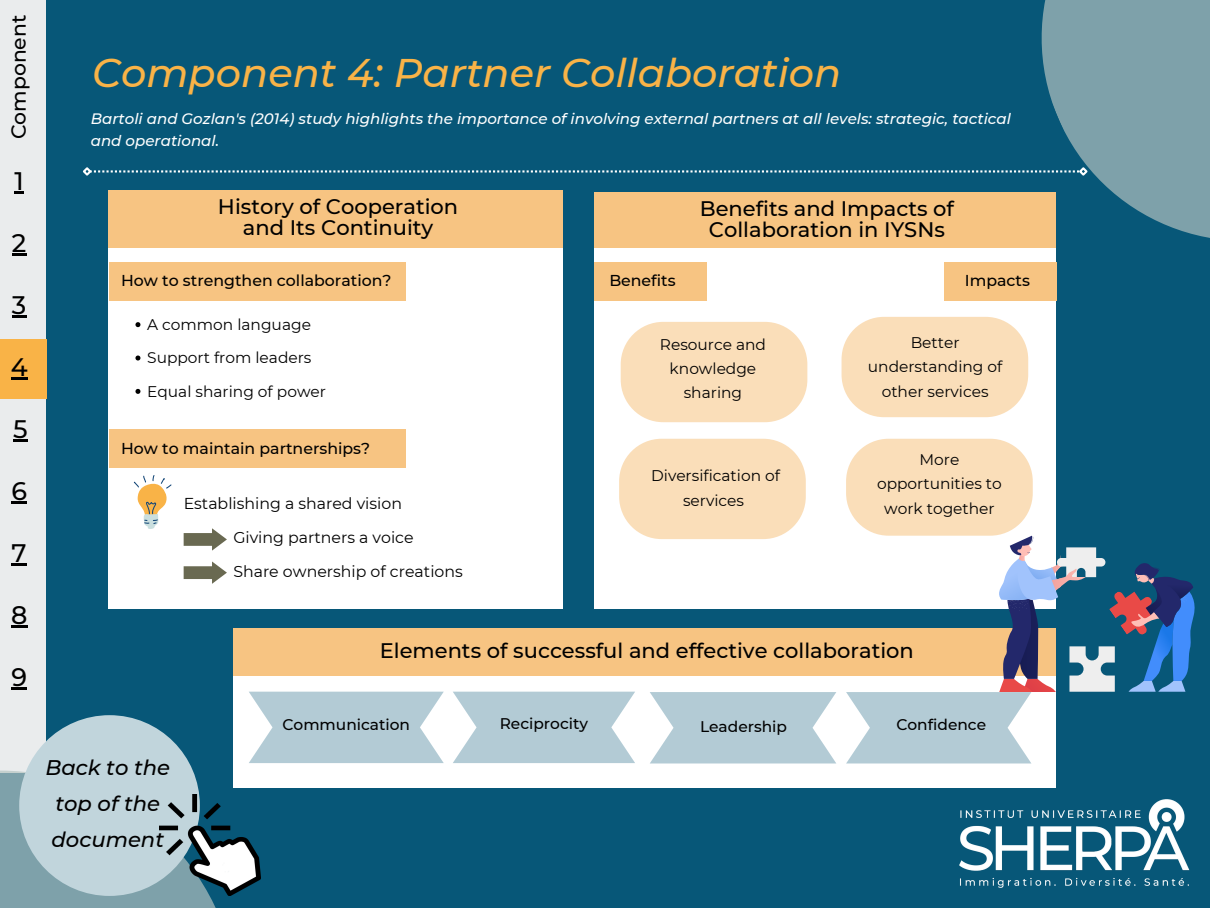
<style>
.page{position:relative;width:1210px;height:908px;background:#fff}
.page>*{position:absolute;margin:0;border:0;box-sizing:border-box;transform-origin:0 0}
.t1{font:italic 500 39.9px "Montserrat";color:#f9b347}
.t2{font:500 25.27px "Montserrat";color:#000}
.t3{font:italic 500 21.14px/35.7px "Montserrat";color:#000}
.t4{font:500 21px/21px "Montserrat";color:#000;text-align:center}
.t5{font:500 20.3px "Montserrat";color:#000}
.t6{font:500 15.75px "Montserrat";color:#000}
.t7{font:15.75px/34.4px "Montserrat";color:#000}
.t8{font:15.4px/24.4px "Montserrat";color:#000;text-align:center}
.t9{font:500 15.4px "Montserrat";color:#000}
.t10{font:italic 500 15.05px "Montserrat";color:#fff}
</style>
<div class="page">
<div style="left:0;top:0;width:1210px;height:907px;background:#075778"></div>
<svg style="left:1041px;top:0;width:169px;height:301px;fill:#7ea1aa"></svg>
<svg style="left:83px;top:165px;width:1006px;height:12px"></svg>
<div style="left:0;top:0;width:46px;height:771px;background:#eaeced"></div>
<div style="left:0;top:339px;width:46px;height:59px;background:#f9b347"></div>
<svg style="left:0;top:770px;width:238px;height:137px;background:#6e97a3"></svg>
<div style="left:19px;top:715px;width:181px;height:180px;background:#c1d5dc;border-radius:50%"></div>
<svg style="left:15px;top:191px;width:9px;height:2px"></svg>
<svg style="left:12px;top:253px;width:14px;height:2px"></svg>
<svg style="left:12px;top:315px;width:14px;height:2px"></svg>
<svg style="left:11px;top:377px;width:17px;height:2px"></svg>
<svg style="left:11px;top:501px;width:16px;height:2px"></svg>
<svg style="left:12px;top:563px;width:15px;height:2px"></svg>
<hr style="left:11px;top:624px;width:16px;height:3px;background:#000">
<div style="left:109px;top:191px;width:454px;height:417px;background:#fff"></div>
<div style="left:109px;top:191px;width:454px;height:57px;background:#f7c482"></div>
<div style="left:109px;top:262px;width:296px;height:38px;background:#f7c482"></div>
<div style="left:109px;top:429px;width:296px;height:39px;background:#f7c482"></div>
<svg style="left:134px;top:475px;width:38px;height:54px"></svg>
<svg style="left:184px;top:528px;width:43px;height:22px"></svg>
<svg style="left:184px;top:561px;width:43px;height:22px"></svg>
<img style="left:159px;top:793px;width:102px;height:102px">
<div style="left:594px;top:192px;width:462px;height:416px;background:#fff"></div>
<div style="left:594px;top:192px;width:462px;height:55px;background:#f7c482"></div>
<div style="left:594px;top:262px;width:113px;height:38px;background:#f7c482"></div>
<svg style="left:620px;top:322px;width:187px;height:100px;background:#fae0be"></svg>
<svg style="left:619px;top:438px;width:187px;height:101px;background:#fae0bf"></svg>
<div style="left:944px;top:262px;width:112px;height:38px;background:#f7c482"></div>
<svg style="left:841px;top:317px;width:187px;height:100px;background:#fae0be"></svg>
<div style="left:233px;top:627px;width:823px;height:160px;background:#fff"></div>
<div style="left:233px;top:627px;width:823px;height:48px;background:#f7c482"></div>
<svg style="left:249px;top:691px;width:195px;height:71px;background:#bdd1da"></svg>
<svg style="left:453px;top:691px;width:182px;height:71px;background:#bdd2da"></svg>
<svg style="left:650px;top:692px;width:186px;height:71px;background:#bcd1da"></svg>
<svg style="left:846px;top:438px;width:348px;height:325px"></svg>
<svg style="left:13px;top:439px;width:15px;height:2px"></svg>
<hr style="left:11px;top:686px;width:16px;height:3px;background:#000">
<svg style="left:135px;top:322px;width:5px;height:5px"></svg>
<svg style="left:135px;top:355px;width:5px;height:5px"></svg>
<svg style="left:135px;top:389px;width:5px;height:5px"></svg>
<img style="left:959px;top:799px;width:231px;height:89px">
<h3 class="t5" style="left:6px;top:139px;width:126px;rotate:-90deg">Component</h3>
<h2 class="t2" style="left:15px;top:165px;width:11px">1</h2>
<h2 class="t2" style="left:12px;top:227px;width:16px">2</h2>
<h2 class="t2" style="left:12px;top:289px;width:16px">3</h2>
<h2 class="t2" style="left:11px;top:351px;width:18px">4</h2>
<h2 class="t2" style="left:13px;top:413px;width:16px">5</h2>
<h2 class="t2" style="left:11px;top:475px;width:17px">6</h2>
<h2 class="t2" style="left:12px;top:537px;width:17px">7</h2>
<h2 class="t2" style="left:11px;top:599px;width:18px">8</h2>
<h2 class="t2" style="left:11px;top:661px;width:17px">9</h2>
<h1 class="t1" style="left:92px;top:48px;width:750px">Component 4: Partner Collaboration</h1>
<p class="t10" style="left:91px;top:109px;width:921px">Bartoli and Gozlan's (2014) study highlights the importance of involving external partners at all levels: strategic, tactical</p>
<p class="t10" style="left:91px;top:132px;width:130px">and operational.</p>
<h3 class="t4" style="left:218px;top:196px;width:242px">History of Cooperation and Its Continuity</h3>
<p class="t6" style="left:121px;top:271px;width:272px">How to strengthen collaboration?</p>
<p class="t8" style="left:147px;top:307px;width:180px;line-height:33.3px;text-align:left">A common language<br>Support from leaders<br>Equal sharing of power</p>
<p class="t6" style="left:121px;top:439px;width:251px">How to maintain partnerships?</p>
<p class="t7" style="left:233px;top:485px;width:231px;text-indent:-50px">Establishing a shared vision<br>Giving partners a voice<br>Share ownership of creations</p>
<p class="t6" style="left:609px;top:271px;width:68px">Benefits</p>
<h3 class="t4" style="left:700px;top:198px;width:256px">Benefits and Impacts of<br>Collaboration in IYSNs</h3>
<p class="t6" style="left:965px;top:271px;width:67px">Impacts</p>
<p class="t8" style="left:660px;top:331px;width:108px">Resource and knowledge sharing</p>
<p class="t8" style="left:651px;top:463px;width:130px">Diversification of services</p>
<p class="t8" style="left:868px;top:330px;width:136px">Better understanding of other services</p>
<p class="t8" style="left:877px;top:447px;width:126px">More opportunities to work together</p>
<h3 class="t4" style="left:380px;top:640px;width:535px">Elements of successful and effective collaboration</h3>
<h3 class="t3" style="left:45px;top:749px;width:126px">Back to the top of the document</h3>
<p class="t9" style="left:282px;top:715px;width:129px">Communication</p>
<p class="t9" style="left:500px;top:714px;width:90px">Reciprocity</p>
<p class="t9" style="left:700px;top:717px;width:89px">Leadership</p>
<p class="t9" style="left:896px;top:714px;width:91px">Confidence</p>
</div>
